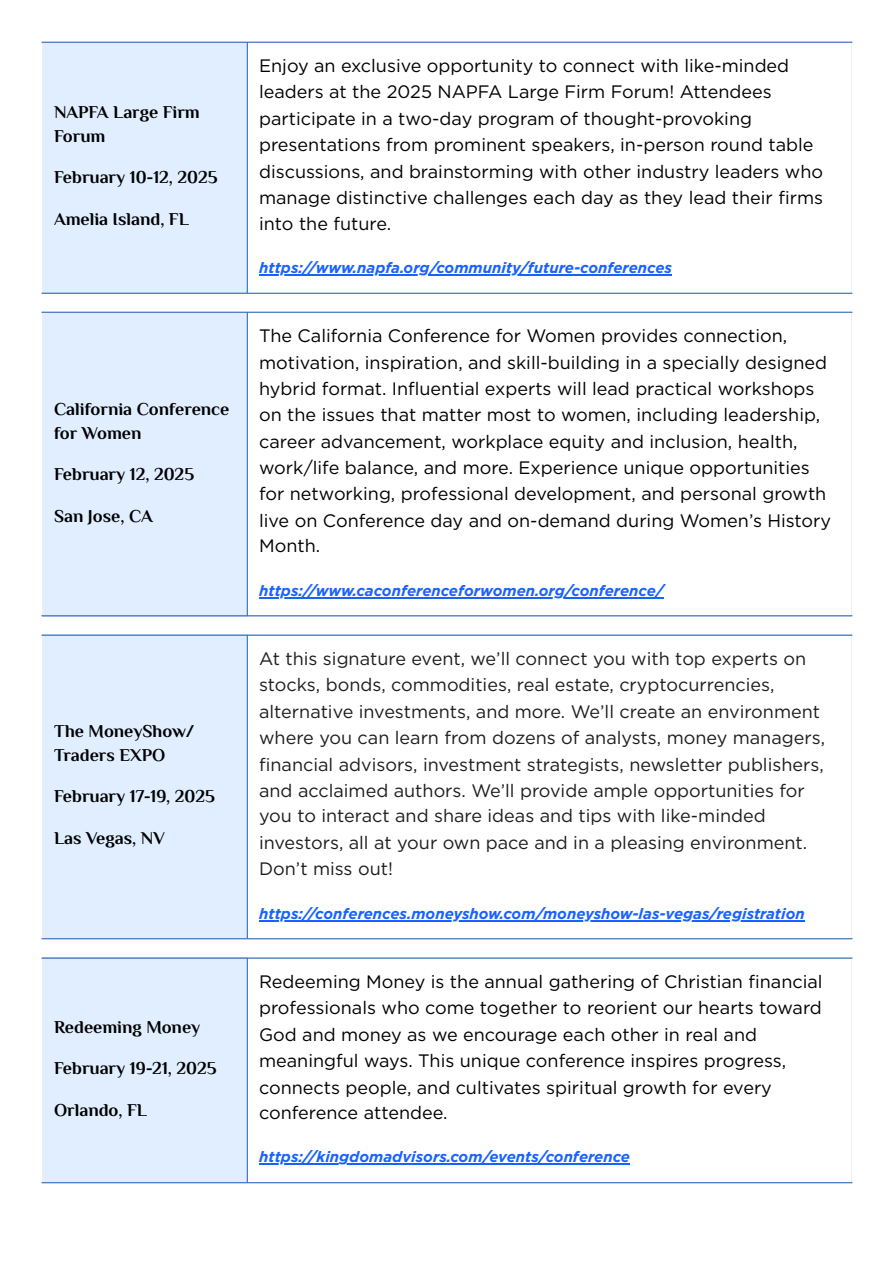
<style>
.page{position:relative;width:894px;height:1263px;background:#fff}
.page>*{position:absolute;margin:0;border:0;box-sizing:border-box;transform-origin:0 0}
.t1{font:18px/26.2px "Gotham";color:#000}
.t2{font:18px/26.2px "Gotham";color:#1d1d1d}
.t3{font:700 18px/23.7px "Philosopher";color:#000}
.t4{font:italic 700 15px "Gotham";color:#1a62ff}
</style>
<div class="page">
<div style="left:42px;top:42px;width:205px;height:251px;background:#e0eeff"></div>
<hr style="left:259px;top:274px;width:413px;height:2px;background:#1a62ff">
<hr style="left:42px;top:43px;width:1px;height:250px;background:#fff">
<hr style="left:247px;top:43px;width:1px;height:250px;background:#3b75c2">
<hr style="left:42px;top:42px;width:810px;height:1px;background:#3b75c2">
<hr style="left:42px;top:293px;width:810px;height:1px;background:#3b75c2">
<div style="left:42px;top:312px;width:205px;height:304px;background:#e0eeff"></div>
<hr style="left:259px;top:597px;width:404px;height:1px;background:#1a62ff">
<hr style="left:42px;top:313px;width:1px;height:302px;background:#fff">
<hr style="left:247px;top:313px;width:1px;height:302px;background:#3b75c2">
<hr style="left:42px;top:312px;width:810px;height:1px;background:#3b75c2">
<hr style="left:42px;top:615px;width:810px;height:1px;background:#3b75c2">
<div style="left:42px;top:635px;width:205px;height:304px;background:#e0eeff"></div>
<hr style="left:259px;top:920px;width:545px;height:1px;background:#1a62ff">
<hr style="left:42px;top:636px;width:1px;height:302px;background:#fff">
<hr style="left:247px;top:636px;width:1px;height:302px;background:#3b75c2">
<hr style="left:42px;top:634px;width:810px;height:2px;background:#3b75c2">
<hr style="left:42px;top:938px;width:810px;height:1px;background:#3b75c2">
<div style="left:42px;top:958px;width:205px;height:225px;background:#e0eeff"></div>
<hr style="left:259px;top:1163px;width:371px;height:1px;background:#1a62ff">
<hr style="left:42px;top:958px;width:1px;height:224px;background:#fff">
<hr style="left:247px;top:958px;width:1px;height:224px;background:#3b75c2">
<hr style="left:42px;top:957px;width:810px;height:1px;background:#3b75c2">
<hr style="left:42px;top:1182px;width:810px;height:1px;background:#3b75c2">
<p class="t3" style="left:54px;top:102px;width:147px">NAPFA Large Firm<br>Forum</p>
<p class="t3" style="left:54px;top:167px;width:165px">February 10-12, 2025</p>
<p class="t3" style="left:54px;top:209px;width:136px">Amelia Island, FL</p>
<p class="t3" style="left:54px;top:399px;width:177px">California Conference for Women</p>
<p class="t3" style="left:54px;top:464px;width:142px">February 12, 2025</p>
<p class="t3" style="left:54px;top:506px;width:100px">San Jose, CA</p>
<p class="t3" style="left:54px;top:721px;width:142px">The MoneyShow/<br>Traders EXPO</p>
<p class="t3" style="left:54px;top:786px;width:162px">February 17-19, 2025</p>
<p class="t3" style="left:54px;top:828px;width:112px">Las Vegas, NV</p>
<p class="t3" style="left:54px;top:1017px;width:148px">Redeeming Money</p>
<p class="t3" style="left:54px;top:1058px;width:164px">February 19-21, 2025</p>
<p class="t3" style="left:54px;top:1100px;width:95px">Orlando, FL</p>
<p class="t1" style="left:259px;top:52px;width:565px">Enjoy an exclusive opportunity to connect with like-minded leaders at the 2025 NAPFA Large Firm Forum! Attendees participate in a two-day program of thought-provoking presentations from prominent speakers, in-person round table discussions, and brainstorming with other industry leaders who manage distinctive challenges each day as they lead their fi rms into the future.</p>
<h1 class="t4" style="left:259px;top:259px;width:414px">https:/ www.napfa.org/community/future-conferences</h1>
<p class="t1" style="left:259px;top:322px;width:573px">The California Conference for Women provides connection, motivation, inspiration, and skill-building in a specially designed hybrid format. Infl uential experts will lead practical workshops on the issues that matter most to women, including leadership, career advancement, workplace equity and inclusion, health, work/life balance, and more. Experience unique opportunities for networking, professional development, and personal growth live on Conference day and on-demand during Women’s History Month.</p>
<h1 class="t4" style="left:259px;top:582px;width:406px">https:/ www.caconferenceforwomen.org/conference/</h1>
<p class="t2" style="left:259px;top:645px;width:567px">At this signature event, we’ll connect you with top experts on stocks, bonds, commodities, real estate, cryptocurrencies, alternative investments, and more. We’ll create an environment where you can learn from dozens of analysts, money managers, fi nancial advisors, investment strategists, newsletter publishers, and acclaimed authors. We’ll provide ample opportunities for you to interact and share ideas and tips with like-minded investors, all at your own pace and in a pleasing environment.<br>Don’t miss out!</p>
<h1 class="t4" style="left:259px;top:905px;width:547px">https:/ conferences.moneyshow.com/moneyshow-las-vegas/registration</h1>
<p class="t1" style="left:259px;top:968px;width:565px">Redeeming Money is the annual gathering of Christian fi nancial professionals who come together to reorient our hearts toward God and money as we encourage each other in real and meaningful ways. This unique conference inspires progress, connects people, and cultivates spiritual growth for every conference attendee.</p>
<h1 class="t4" style="left:259px;top:1148px;width:372px">https:/ kingdomadvisors.com/events/conference</h1>
</div>
